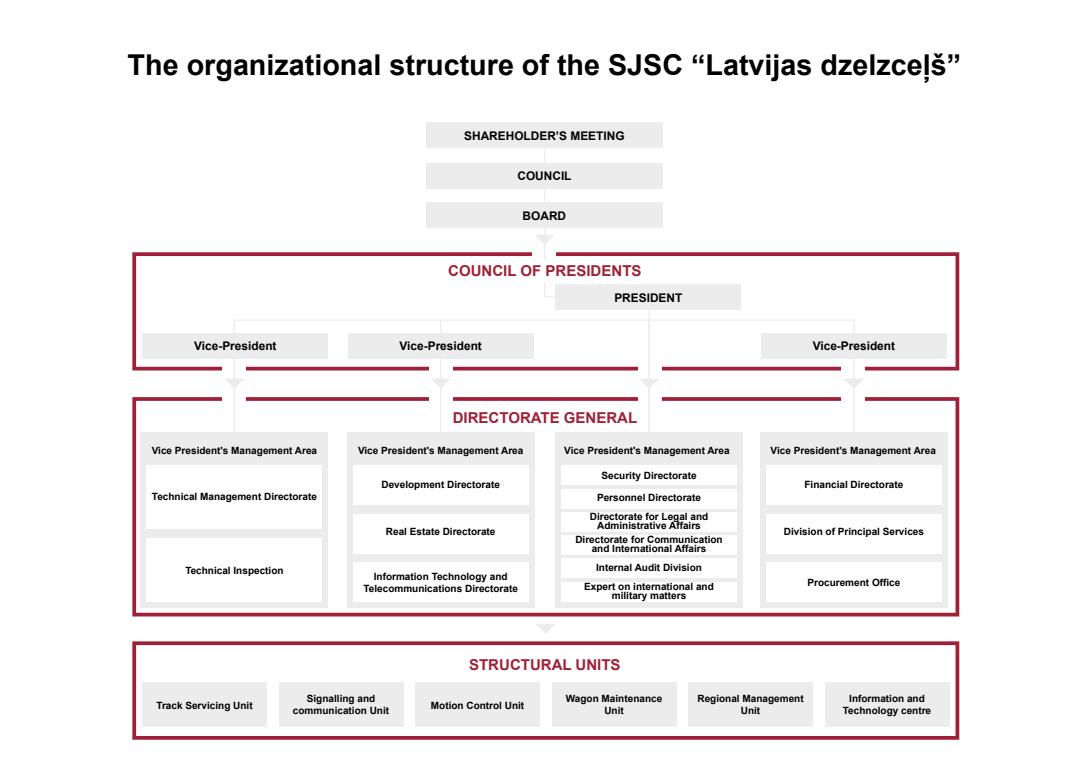
<style>
.page{position:relative;width:1089px;height:780px;background:#fff}
.page>*{position:absolute;margin:0;border:0;box-sizing:border-box;transform-origin:0 0}
.t1{font:700 28.75px "Arial";color:#000}
.t2{font:700 15px "Arial";color:#9f2034}
.t3{font:700 11.88px "Arial";color:#000}
.t4{font:700 10px/12px "Arial";color:#000;text-align:center}
</style>
<div class="page">
<svg style="left:132px;top:252px;width:827px;height:118px"></svg>
<svg style="left:132px;top:641px;width:827px;height:98px"></svg>
<svg style="left:132px;top:397px;width:827px;height:219px"></svg>
<div style="left:426px;top:123px;width:236px;height:25px;background:#ececec"></div>
<div style="left:426px;top:163px;width:236px;height:25px;background:#ececec"></div>
<div style="left:426px;top:202px;width:236px;height:25px;background:#ececec"></div>
<div style="left:555px;top:284px;width:185px;height:25px;background:#ececec"></div>
<div style="left:143px;top:333px;width:185px;height:25px;background:#ececec"></div>
<div style="left:761px;top:333px;width:185px;height:25px;background:#ececec"></div>
<div style="left:222px;top:361px;width:24px;height:46px;background:#fff"></div>
<div style="left:532px;top:246px;width:24px;height:22px;background:#fff"></div>
<div style="left:841px;top:361px;width:24px;height:46px;background:#fff"></div>
<svg style="left:225px;top:379px;width:8px;height:8px"></svg>
<svg style="left:536px;top:624px;width:19px;height:9px"></svg>
<svg style="left:855px;top:379px;width:8px;height:8px"></svg>
<svg style="left:534px;top:149px;width:125px;height:293px"></svg>
<div style="left:514px;top:260px;width:59px;height:21px;background:#fff"></div>
<svg style="left:233px;top:319px;width:622px;height:121px"></svg>
<div style="left:141px;top:432px;width:187px;height:175px;background:#ececec"></div>
<div style="left:147px;top:465px;width:175px;height:63px;background:#fefefe"></div>
<div style="left:561px;top:465px;width:175px;height:20px;background:#fefefe"></div>
<div style="left:561px;top:488px;width:175px;height:20px;background:#fefefe"></div>
<div style="left:561px;top:511px;width:175px;height:20px;background:#fefefe"></div>
<div style="left:561px;top:535px;width:175px;height:19px;background:#fefefe"></div>
<div style="left:561px;top:558px;width:175px;height:20px;background:#fefefe"></div>
<div style="left:561px;top:581px;width:175px;height:20px;background:#fefefe"></div>
<div style="left:147px;top:537px;width:175px;height:64px;background:#fefefe"></div>
<div style="left:347px;top:432px;width:187px;height:175px;background:#ececec"></div>
<div style="left:353px;top:465px;width:175px;height:40px;background:#fefefe"></div>
<div style="left:353px;top:562px;width:175px;height:39px;background:#fefefe"></div>
<div style="left:353px;top:513px;width:175px;height:40px;background:#fefefe"></div>
<div style="left:760px;top:432px;width:187px;height:175px;background:#ececec"></div>
<div style="left:766px;top:465px;width:175px;height:40px;background:#fefefe"></div>
<div style="left:766px;top:562px;width:175px;height:39px;background:#fefefe"></div>
<div style="left:766px;top:513px;width:175px;height:40px;background:#fefefe"></div>
<div style="left:142px;top:681px;width:125px;height:44px;background:#ececec"></div>
<div style="left:279px;top:681px;width:124px;height:44px;background:#ececec"></div>
<div style="left:415px;top:681px;width:124px;height:44px;background:#ececec"></div>
<div style="left:551px;top:681px;width:125px;height:44px;background:#ececec"></div>
<div style="left:688px;top:681px;width:124px;height:44px;background:#ececec"></div>
<div style="left:824px;top:681px;width:125px;height:44px;background:#ececec"></div>
<h1 class="t1" style="left:128px;top:45px;width:834px">The organizational structure of the SJSC “Latvijas dzelzceļš”</h1>
<p class="t3" style="left:464px;top:128px;width:162px">SHAREHOLDER’S MEETING</p>
<p class="t3" style="left:517px;top:167px;width:56px">COUNCIL</p>
<p class="t3" style="left:522px;top:207px;width:45px">BOARD</p>
<h2 class="t2" style="left:448px;top:260px;width:195px">COUNCIL OF PRESIDENTS</h2>
<p class="t3" style="left:614px;top:289px;width:69px">PRESIDENT</p>
<p class="t3" style="left:194px;top:338px;width:84px">Vice-President</p>
<p class="t3" style="left:399px;top:338px;width:84px">Vice-President</p>
<p class="t3" style="left:812px;top:338px;width:84px">Vice-President</p>
<p class="t4" style="left:152px;top:444px;width:167px">Vice President's Management Area</p>
<p class="t4" style="left:152px;top:490px;width:166px">Technical Management Directorate</p>
<p class="t4" style="left:185px;top:565px;width:100px">Technical Inspection</p>
<h2 class="t2" style="left:452px;top:407px;width:186px">DIRECTORATE GENERAL</h2>
<p class="t4" style="left:358px;top:444px;width:167px">Vice President's Management Area</p>
<p class="t4" style="left:564px;top:444px;width:167px">Vice President's Management Area</p>
<p class="t4" style="left:770px;top:444px;width:167px">Vice President's Management Area</p>
<p class="t4" style="left:381px;top:478px;width:120px">Development Directorate</p>
<p class="t4" style="left:386px;top:525px;width:111px">Real Estate Directorate</p>
<p class="t4" style="left:363px;top:570px;width:156px">Information Technology and<br>Telecommunications Directorate</p>
<p class="t4" style="left:601px;top:469px;width:97px">Security Directorate</p>
<p class="t4" style="left:589px;top:488px;width:120px;line-height:19.2px">Personnel Directorate<br>Directorate for Legal and</p>
<p class="t4" style="left:575px;top:518px;width:149px;line-height:14px">Administrative Affairs<br>Directorate for Communication</p>
<p class="t4" style="left:591px;top:542px;width:116px">and International Affairs</p>
<p class="t4" style="left:584px;top:582px;width:131px;line-height:8.8px">Expert on international and military matters</p>
<p class="t4" style="left:596px;top:561px;width:107px">Internal Audit Division</p>
<h2 class="t2" style="left:469px;top:653px;width:153px">STRUCTURAL UNITS</h2>
<p class="t4" style="left:804px;top:478px;width:100px">Financial Directorate</p>
<p class="t4" style="left:783px;top:525px;width:142px">Division of Principal Services</p>
<p class="t4" style="left:807px;top:576px;width:94px">Procurement Office</p>
<p class="t4" style="left:156px;top:699px;width:98px">Track Servicing Unit</p>
<p class="t4" style="left:293px;top:692px;width:98px">Signalling and communication Unit</p>
<p class="t4" style="left:431px;top:699px;width:95px">Motion Control Unit</p>
<p class="t4" style="left:565px;top:692px;width:98px">Wagon Maintenance<br>Unit</p>
<p class="t4" style="left:697px;top:692px;width:108px">Regional Management<br>Unit</p>
<p class="t4" style="left:842px;top:692px;width:90px">Information and<br>Technology centre</p>
</div>
